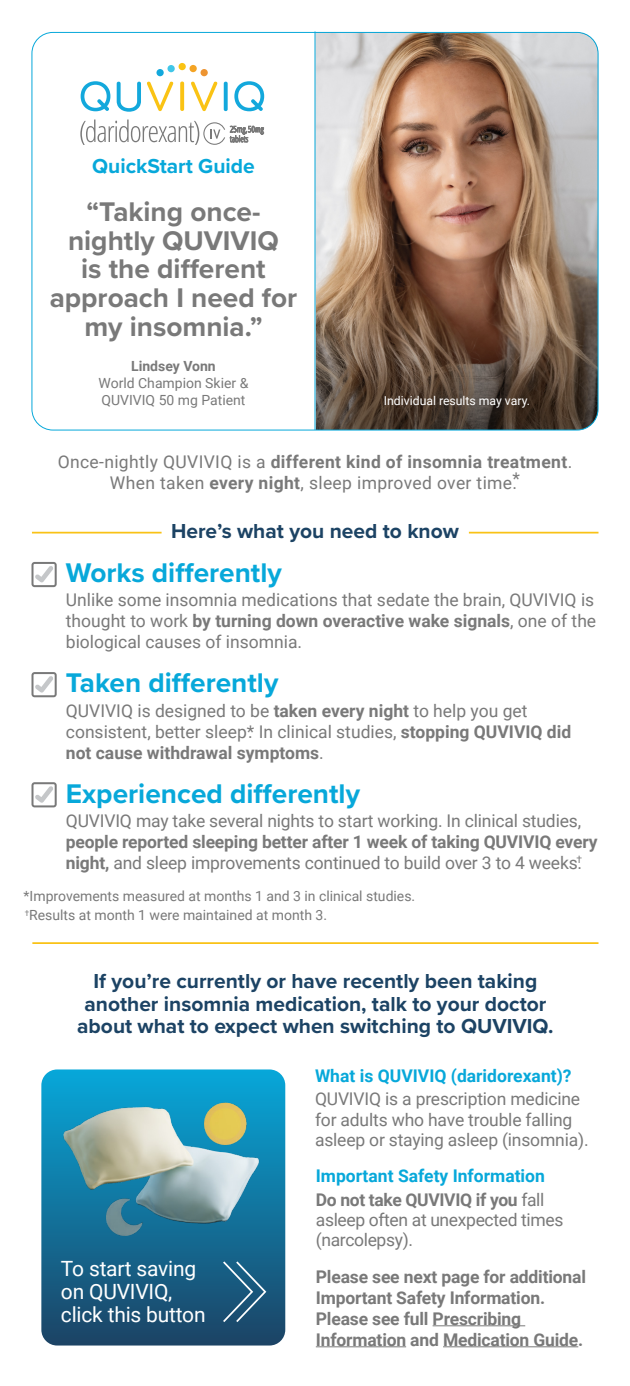
<style>
.page{position:relative;width:630px;height:1386px;background:#fff}
.page>*{position:absolute;margin:0;border:0;box-sizing:border-box;transform-origin:0 0}
.t1{font:700 28px/28.9px "Proxima Nova";color:#797979;text-align:center}
.t2{font:700 28px "Proxima Nova";color:#07a8da}
.t3{font:700 21px/22.8px "Proxima Nova";color:#1c4364;text-align:center}
.t4{font:21px/22.8px "Roboto";letter-spacing:-.01em;color:#fff}
.t5{font:700 21px "Proxima Nova";color:#07a8da}
.t6{font:17.5px/21px "Roboto";letter-spacing:-.01em;color:#797979}
.t7{font:700 17.5px/21px "Roboto";letter-spacing:-.01em;color:#797979}
.t8{font:17.5px/21px "Roboto";letter-spacing:.02em;color:#797979;text-align:center}
.t9{font:700 17.5px/23.3px "Roboto";color:#07a8da}
.t10{font:14px/16.8px "Roboto";color:#797979}
.t11{font:700 14px "Roboto";color:#797979}
.t12{font:12.25px "Roboto";color:#fff}
.s1{font-weight:700}
.s2{font-weight:400}
.s3{color:#797979}
.s4{font-weight:400;color:#797979}
</style>
<div class="page">
<hr style="left:433px;top:1325px;width:92px;height:1px;background:#797979">
<hr style="left:316px;top:1346px;width:90px;height:1px;background:#797979">
<hr style="left:443px;top:1346px;width:135px;height:1px;background:#797979">
<svg style="left:32px;top:782px;width:25px;height:25px"></svg>
<svg style="left:32px;top:672px;width:25px;height:25px"></svg>
<svg style="left:32px;top:562px;width:25px;height:25px"></svg>
<hr style="left:32px;top:942px;width:566px;height:2px;background:#f9c216">
<img style="left:316px;top:32px;width:282px;height:398px">
<div style="left:167px;top:65px;width:8px;height:7px;background:#41c6e8;border-radius:50%"></div>
<div style="left:179px;top:63px;width:7px;height:7px;background:#fac314;border-radius:50%"></div>
<svg style="left:180px;top:82px;width:4px;height:29px"></svg>
<svg style="left:81px;top:81px;width:29px;height:30px"></svg>
<svg style="left:117px;top:82px;width:24px;height:30px"></svg>
<svg style="left:147px;top:82px;width:26px;height:29px"></svg>
<svg style="left:191px;top:82px;width:26px;height:29px"></svg>
<svg style="left:224px;top:82px;width:4px;height:29px"></svg>
<svg style="left:234px;top:81px;width:30px;height:30px"></svg>
<div style="left:156px;top:69px;width:8px;height:7px;background:#13a8dc;border-radius:50%"></div>
<div style="left:190px;top:65px;width:7px;height:7px;background:#f4a425;border-radius:50%"></div>
<svg style="left:80px;top:120px;width:184px;height:25px"></svg>
<div style="left:201px;top:69px;width:7px;height:7px;background:#ed9431;border-radius:50%"></div>
<hr style="left:315px;top:31px;width:1px;height:399px;background:#07a8da">
<svg style="left:41px;top:1069px;width:244px;height:277px;background:#176e95"></svg>
<img style="left:56px;top:1097px;width:205px;height:144px">
<svg style="left:221px;top:1260px;width:47px;height:64px;background:#2e6687"></svg>
<hr style="left:469px;top:532px;width:129px;height:2px;background:#f9c216">
<hr style="left:32px;top:532px;width:130px;height:2px;background:#f9c216">
<p class="t5" style="left:92px;top:150px;width:164px">QuickStart Guide</p>
<h1 class="t1" style="left:50px;top:196px;width:249px">“Taking once&shy;nightly QUVIVIQ<br>is the different approach I need for my insomnia.”</h1>
<p class="t11" style="left:131px;top:356px;width:86px">Lindsey Vonn</p>
<p class="t10" style="left:98px;top:374px;width:151px">World Champion Skier &amp;<br>QUVIVIQ 50 mg Patient</p>
<p class="t12" style="left:384px;top:392px;width:148px">Individual results may vary.</p>
<p class="t8" style="left:58px;top:451px;width:516px">Once-nightly QUVIVIQ is a <span class="s1">different kind of insomnia treatment</span>.<br>When taken <span class="s1">every night</span>, sleep improved over time.*</p>
<p class="t3" style="left:171px;top:519px;width:289px">Here’s what you need to know</p>
<h1 class="t2" style="left:66px;top:552px;width:218px">Works differently</h1>
<p class="t6" style="left:66px;top:589px;width:532px;text-align:justify">Unlike some insomnia medications that sedate the brain, QUVIVIQ is thought to work <span class="s1">by turning down overactive wake signals</span>, one of the biological causes of insomnia.</p>
<h1 class="t2" style="left:66px;top:662px;width:214px">Taken differently</h1>
<p class="t6" style="left:66px;top:699px;width:507px">QUVIVIQ is designed to be <span class="s1">taken every night</span> to help you get consistent, better sleep.* In clinical studies, <span class="s1">stopping QUVIVIQ did not cause withdrawal symptoms</span>.</p>
<h1 class="t2" style="left:66px;top:772px;width:296px">Experienced differently</h1>
<p class="t6" style="left:66px;top:809px;width:517px">QUVIVIQ may take several nights to start working. In clinical studies,</p>
<p class="t7" style="left:66px;top:830px;width:533px">people reported sleeping better after 1 week of taking QUVIVIQ every night, <span class="s2">and sleep improvements continued to build over 3 to 4 weeks.</span><sup>†</sup></p>
<p class="t10" style="left:24px;top:887px;width:393px">*Improvements measured at months 1 and 3 in clinical studies.</p>
<p class="t10" style="left:25px;top:906px;width:304px"><sup>†</sup>Results at month 1 were maintained at month 3.</p>
<p class="t3" style="left:77px;top:969px;width:478px">If you’re currently or have recently been taking another insomnia medication, talk to your doctor about what to expect when switching to QUVIVIQ.</p>
<p class="t9" style="left:315px;top:1064px;width:258px">What is QUVIVIQ (daridorexant)?</p>
<p class="t6" style="left:315px;top:1088px;width:275px;line-height:20.1px">QUVIVIQ is a prescription medicine for adults who have trouble falling asleep or staying asleep (insomnia).</p>
<p class="t9" style="left:316px;top:1164px;width:231px">Important Safety Information<br><span class="s3">Do not take QUVIVIQ if you</span> <span class="s4">fall</span></p>
<p class="t6" style="left:316px;top:1209px;width:249px;line-height:20.1px">asleep often at unexpected times (narcolepsy).</p>
<p class="t7" style="left:316px;top:1265px;width:272px">Please see next page for additional<br>Important Safety Information.<br>Please see full Prescribing<br>Information and Medication Guide.</p>
<p class="t4" style="left:61px;top:1257px;width:146px">To start saving on QUVIVIQ, click this button</p>
</div>
